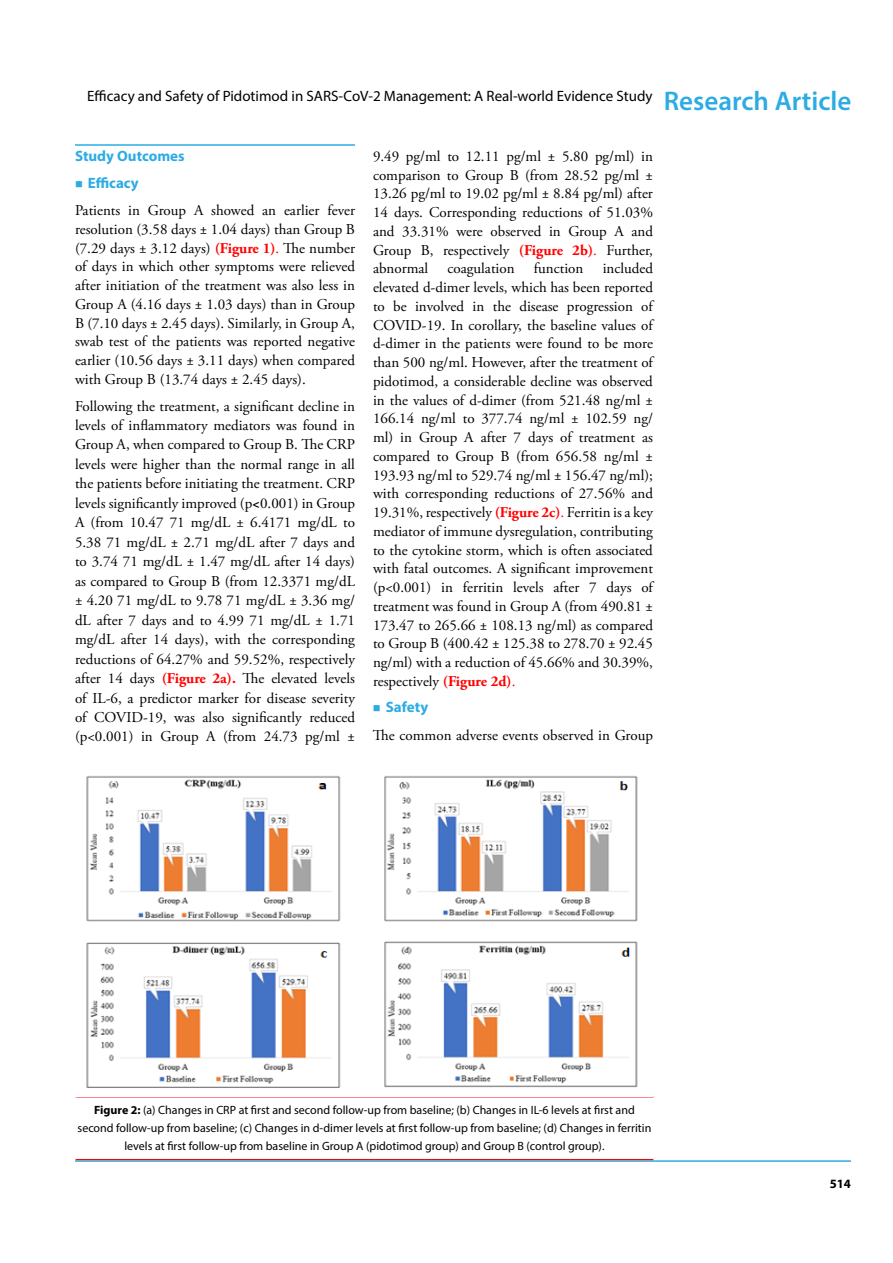
<style>
.page{position:relative;width:893px;height:1263px;background:#fff}
.page>*{position:absolute;margin:0;border:0;box-sizing:border-box;transform-origin:0 0}
.t1{font:600 27px "Myriad Pro";color:#2cace2}
.t2{font:15px/18.8px "Adobe Garamond Pro";color:#000;text-align:justify}
.t3{font:15px "Myriad Pro";color:#000}
.t4{font:700 15px/26.5px "Myriad Pro";color:#2cace2}
.t5{font:700 12.75px "Myriad Pro";color:#000}
.t6{font:12px/18px "Myriad Pro";color:#000;text-align:center}
.s1{font-weight:700;color:#f00}
.s2{color:#f00}
.s3{font-weight:700;font-style:italic}
.s4{font-weight:700}
</style>
<div class="page">
<hr style="left:75px;top:1160px;width:776px;height:2px;background:#2cace2">
<hr style="left:75px;top:144px;width:280px;height:2px;background:#2cace2">
<hr style="left:76px;top:1159px;width:577px;height:1px;background:#f00">
<img style="left:86px;top:776px;width:552px;height:312px">
<p class="t3" style="left:87px;top:87px;width:567px">Efficacy and Safety of Pidotimod in SARS-CoV-2 Management: A Real-world Evidence Study</p>
<h1 class="t1" style="left:664px;top:84px;width:189px">Research Article</h1>
<p class="t4" style="left:88px;top:142px;width:98px;text-indent:-13px">Study Outcomes<br>Efficacy</p>
<p class="t2" style="left:75px;top:201px;width:281px">Patients in Group A showed an earlier fever resolution (3.58 days ± 1.04 days) than Group B (7.29 days ± 3.12 days) <span class="s1">(Figure 1)</span><span class="s2">.</span> The number of days in which other symptoms were relieved after initiation of the treatment was also less in Group A (4.16 days ± 1.03 days) than in Group B (7.10 days ± 2.45 days). Similarly, in Group A, swab test of the patients was reported negative earlier (10.56 days ± 3.11 days) when compared with Group B (13.74 days ± 2.45 days).</p>
<p class="t2" style="left:75px;top:397px;width:282px;line-height:19.4px">Following the treatment, a significant decline in levels of inflammatory mediators was found in Group A, when compared to Group B. The CRP levels were higher than the normal range in all the patients before initiating the treatment. CRP levels significantly improved (p<span class="s3">&lt;</span>0.001) in Group A (from 10.47 71 mg/dL ± 6.4171 mg/dL to 5.38 71 mg/dL ± 2.71 mg/dL after 7 days and to 3.74 71 mg/dL ± 1.47 mg/dL after 14 days) as compared to Group B (from 12.3371 mg/dL ± 4.20 71 mg/dL to 9.78 71 mg/dL ± 3.36 mg/ dL after 7 days and to 4.99 71 mg/dL ± 1.71 mg/dL after 14 days), with the corresponding reductions of 64.27% and 59.52%, respectively after 14 days <span class="s1">(Figure 2a).</span> The elevated levels of IL-6, a predictor marker for disease severity of COVID-19, was also significantly reduced (p&lt;0.001) in Group A (from 24.73 pg/ml ±</p>
<p class="t2" style="left:373px;top:147px;width:281px">9.49 pg/ml to 12.11 pg/ml ± 5.80 pg/ml) in comparison to Group B (from 28.52 pg/ml ± 13.26 pg/ml to 19.02 pg/ml ± 8.84 pg/ml) after 14 days. Corresponding reductions of 51.03% and 33.31% were observed in Group A and Group B, respectively <span class="s1">(Figure 2b)</span><span class="s2">.</span> Further, abnormal</p>
<p class="t2" style="left:373px;top:260px;width:281px;text-indent:230px">included elevated d-dimer levels, which has been reported to be involved in the disease progression of COVID-19. In corollary, the baseline values of d-dimer in the patients were found to be more than 500 ng/ml. However, after the treatment of pidotimod, a considerable decline was observed in the values of d-dimer (from 521.48 ng/ml ± 166.14 ng/ml to 377.74 ng/ml ± 102.59 ng/ ml) in Group A after 7 days of treatment as compared to Group B (from 656.58 ng/ml ± 193.93 ng/ml to 529.74 ng/ml ± 156.47 ng/ml); with corresponding reductions of 27.56% and 19.31%, respectively <span class="s1">(Figure 2c)</span><span class="s2">.</span> Ferritin is a key mediator of immune dysregulation, contributing to the cytokine storm, which is often associated with fatal outcomes. A significant improvement (p&lt;0.001) in ferritin levels after 7 days of treatment was found in Group A (from 490.81 ± 173.47 to 265.66 ± 108.13 ng/ml) as compared to Group B (400.42 ± 125.38 to 278.70 ± 92.45 ng/ml) with a reduction of 45.66% and 30.39%, respectively <span class="s1">(Figure 2d)</span><span class="s2">.</span></p>
<p class="t4" style="left:386px;top:694px;width:44px">Safety</p>
<p class="t2" style="left:373px;top:726px;width:281px">The common adverse events observed in Group</p>
<p class="t2" style="left:447px;top:260px;width:69px">coagulation</p>
<p class="t2" style="left:534px;top:260px;width:51px">function</p>
<p class="t6" style="left:78px;top:1101px;width:575px"><span class="s4">Figure 2:</span> (a) Changes in CRP at first and second follow-up from baseline; (b) Changes in IL-6 levels at first and second follow-up from baseline; (c) Changes in d-dimer levels at first follow-up from baseline; (d) Changes in ferritin levels at first follow-up from baseline in Group A (pidotimod group) and Group B (control group).</p>
<p class="t5" style="left:830px;top:1176px;width:23px">514</p>
</div>
